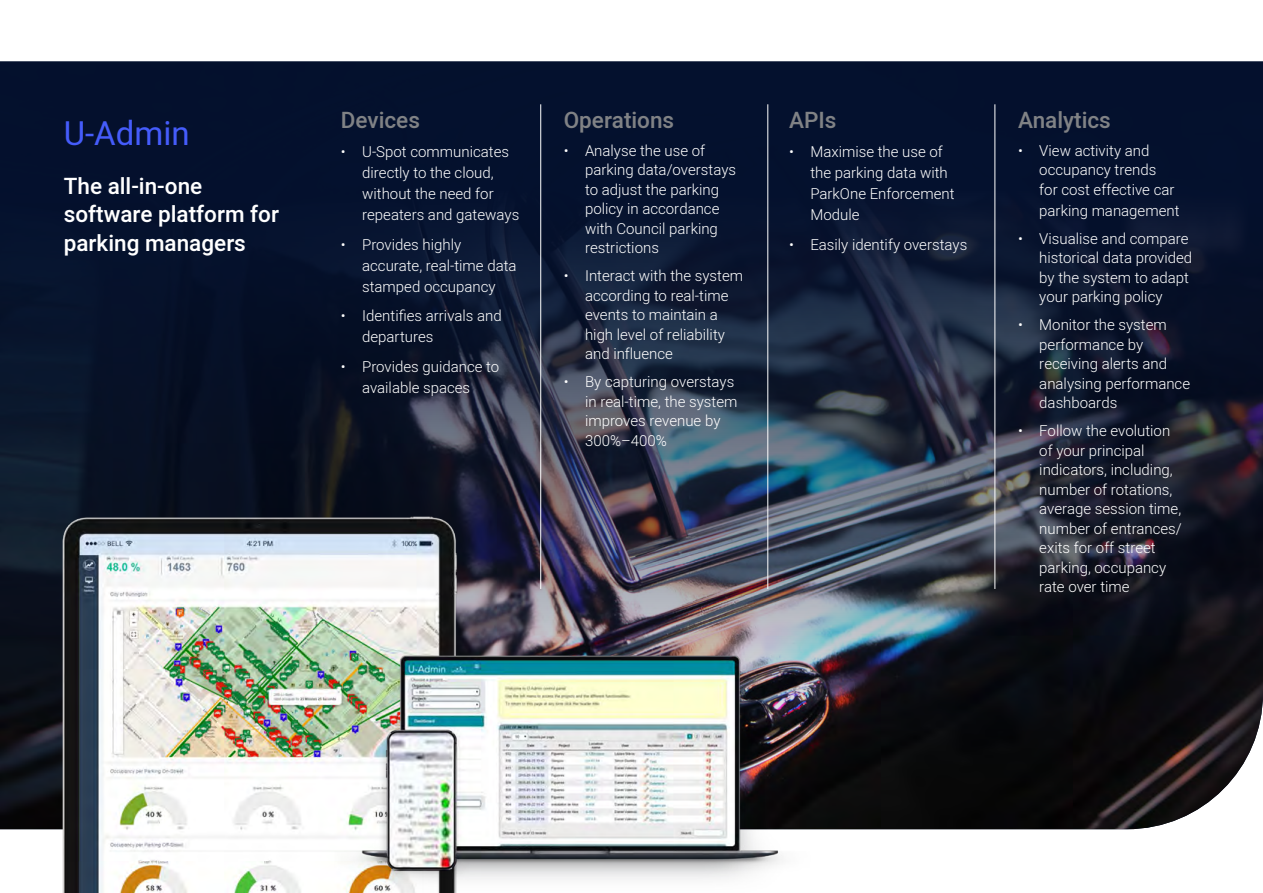
<style>
.page{position:relative;width:1263px;height:893px;background:#fff}
.page>*{position:absolute;margin:0;border:0;box-sizing:border-box;transform-origin:0 0}
.t1{font:33px "Heebo";color:#455cfb}
.t2{font:500 22.5px/28.5px "Heebo";color:#fff}
.t3{font:500 22.5px "Heebo";color:#808285}
.t4{font:300 15px/19.5px "Heebo";color:#fff}
</style>
<div class="page">
<img style="left:0;top:61px;width:1263px;height:768px">
<hr style="left:540px;top:104px;width:1px;height:485px;background:#fff">
<hr style="left:767px;top:104px;width:1px;height:485px;background:#fff">
<hr style="left:995px;top:104px;width:1px;height:485px;background:#fff">
<img style="left:34px;top:479px;width:431px;height:414px">
<img style="left:291px;top:612px;width:575px;height:281px">
<h1 class="t1" style="left:64px;top:111px;width:127px">U-Admin</h1>
<h2 class="t2" style="left:64px;top:172px;width:217px">The all-in-one software platform for parking managers</h2>
<h2 class="t3" style="left:341px;top:104px;width:81px">Devices</h2>
<p class="t4" style="left:362px;top:141px;width:159px;line-height:21px;text-indent:-21px">• U-Spot communicates directly to the cloud, without the need for repeaters and gateways</p>
<p class="t4" style="left:362px;top:234px;width:156px;line-height:21px;text-indent:-21px">• Provides highly accurate, real-time data stamped occupancy</p>
<p class="t4" style="left:362px;top:305px;width:141px;line-height:21px;text-indent:-21px">• Identifies arrivals and departures</p>
<p class="t4" style="left:341px;top:356px;width:160px;line-height:21px;text-align:center">• Provides guidance to available spaces</p>
<h2 class="t3" style="left:564px;top:104px;width:112px">Operations</h2>
<p class="t4" style="left:585px;top:141px;width:153px;text-indent:-21px">• Analyse the use of parking data/overstays to adjust the parking policy in accordance with Council parking restrictions</p>
<p class="t4" style="left:585px;top:266px;width:160px;text-indent:-21px">• Interact with the system according to real-time events to maintain a high level of reliability and influence</p>
<p class="t4" style="left:585px;top:372px;width:154px;text-indent:-21px">• By capturing overstays in real-time, the system improves revenue by<br>300%–400%</p>
<h2 class="t3" style="left:789px;top:104px;width:49px">APIs</h2>
<p class="t4" style="left:810px;top:141px;width:146px;line-height:21px;text-indent:-21px">• Maximise the use of the parking data with<br>ParkOne Enforcement<br>Module</p>
<p class="t4" style="left:789px;top:235px;width:180px">• Easily identify overstays</p>
<h2 class="t3" style="left:1018px;top:104px;width:94px">Analytics</h2>
<p class="t4" style="left:1039px;top:141px;width:137px;text-indent:-21px">• View activity and occupancy trends for cost effective car</p>
<p class="t4" style="left:1039px;top:201px;width:142px">parking management</p>
<p class="t4" style="left:1039px;top:229px;width:154px;text-indent:-21px">• Visualise and compare historical data provided by the system to adapt your parking policy</p>
<p class="t4" style="left:1039px;top:315px;width:152px;text-indent:-21px">• Monitor the system performance by receiving alerts and analysing performance dashboards</p>
<p class="t4" style="left:1039px;top:421px;width:144px;text-indent:-21px">• Follow the evolution of your principal indicators, including, number of rotations, average session time, number of entrances/ exits for off street parking, occupancy rate over time</p>
</div>
